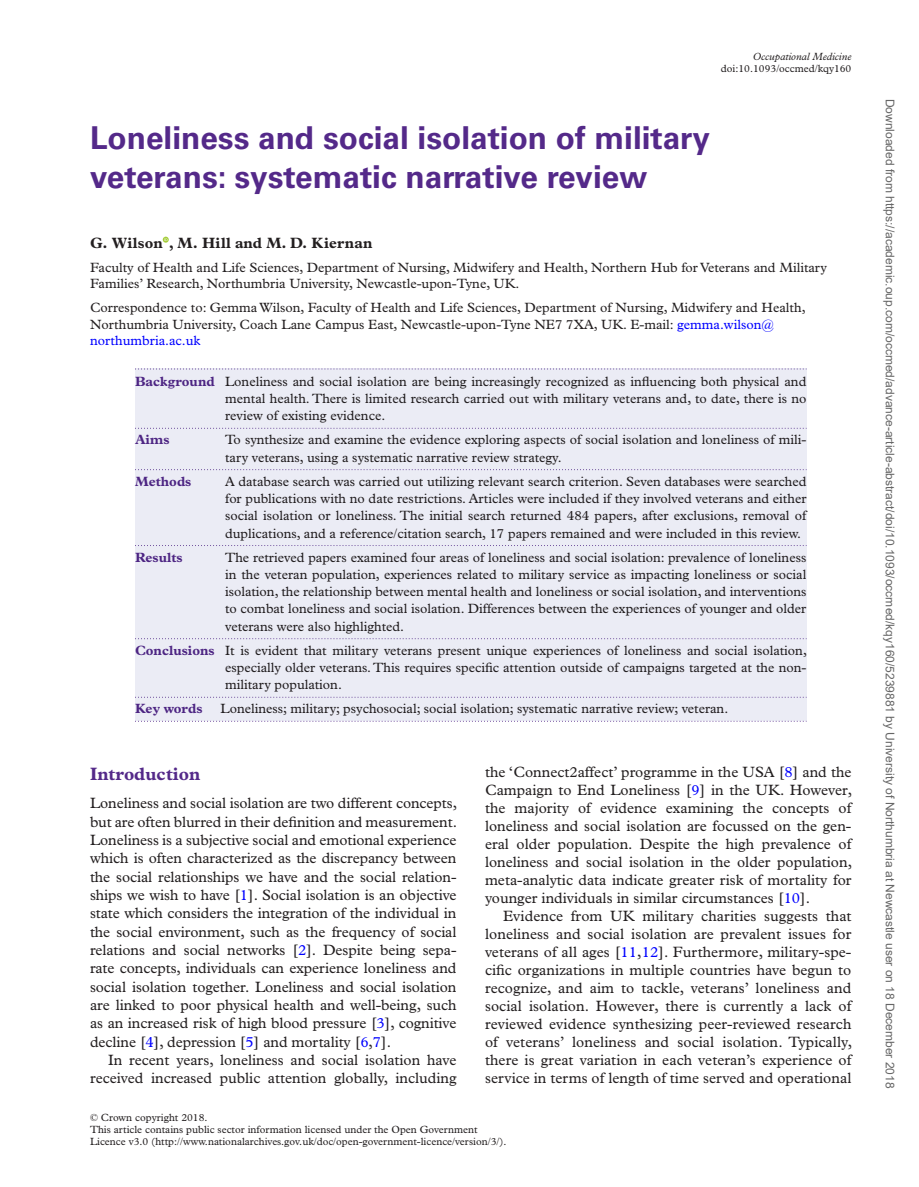
<style>
.page{position:relative;width:919px;height:1187px;background:#fff}
.page>*{position:absolute;margin:0;border:0;box-sizing:border-box;transform-origin:0 0}
.t1{font:700 31.5px/39px "Univers LT Std";color:#542989}
.t2{font:700 18px "Plantin Std";color:#542989}
.t3{font:15px/18px "Plantin Std";color:#231f20;text-align:justify}
.t4{font:700 15px "Plantin Std";letter-spacing:.015em;color:#231f20}
.t5{font:13.5px/17.2px "Plantin Std";color:#231f20;text-align:justify}
.t6{font:700 13.5px "Plantin Std";color:#542989}
.t7{font:12px "Arial";color:#666}
.t8{font:10.5px/12px "Plantin Std";color:#231f20}
.t9{font:italic 10.5px "Plantin Std";color:#231f20}
.s1{color:#00f}
.s2{font-weight:700;color:#542989}
</style>
<div class="page">
<svg style="left:135px;top:721px;width:671px;height:1px"></svg>
<svg style="left:163px;top:237px;width:6px;height:6px"></svg>
<div style="left:135px;top:368px;width:671px;height:353px;background:#ebecf5"></div>
<p class="t9" style="left:752px;top:51px;width:100px">Occupational Medicine</p>
<p class="t8" style="left:720px;top:63px;width:132px">doi:10.1093/occmed/kqy160</p>
<h1 class="t1" style="left:90px;top:118px;width:621px">Loneliness and social isolation of military veterans: systematic narrative review</h1>
<p class="t4" style="left:90px;top:234px;width:284px">G. Wilson , M. Hill and M. D. Kiernan</p>
<p class="t5" style="left:90px;top:259px;width:738px;line-height:16.5px">Faculty of Health and Life Sciences, Department of Nursing, Midwifery and Health, Northern Hub for Veterans and Military<br>Families’ Research, Northumbria University, Newcastle-upon-Tyne, UK.</p>
<p class="t5" style="left:90px;top:299px;width:717px;line-height:16.5px;text-align:left">Correspondence to: Gemma Wilson, Faculty of Health and Life Sciences, Department of Nursing, Midwifery and Health,<br>Northumbria University, Coach Lane Campus East, Newcastle-upon-Tyne NE7 7XA, UK. E-mail: <span class="s1">gemma.wilson@ northumbria.ac.uk</span></p>
<p class="t5" style="left:225px;top:373px;width:582px;text-indent:-90px"><span class="s2">Background</span> Loneliness and social isolation are being increasingly recognized as influencing both physical and mental health. There is limited research carried out with military veterans and, to date, there is no review of existing evidence.</p>
<p class="t6" style="left:135px;top:432px;width:36px">Aims</p>
<p class="t5" style="left:225px;top:431px;width:582px">To synthesize and examine the evidence exploring aspects of social isolation and loneliness of mili&shy;tary veterans, using a systematic narrative review strategy.</p>
<p class="t6" style="left:135px;top:473px;width:58px">Methods</p>
<p class="t5" style="left:225px;top:472px;width:582px">A database search was carried out utilizing relevant search criterion. Seven databases were searched for publications with no date restrictions. Articles were included if they involved veterans and either social isolation or loneliness. The initial search returned 484 papers, after exclusions, removal of duplications, and a reference/citation search, 17 papers remained and were included in this review.</p>
<p class="t6" style="left:135px;top:549px;width:49px">Results</p>
<p class="t5" style="left:225px;top:548px;width:582px">The retrieved papers examined four areas of loneliness and social isolation: prevalence of loneliness in the veteran population, experiences related to military service as impacting loneliness or social isolation, the relationship between mental health and loneliness or social isolation, and interventions to combat loneliness and social isolation. Differences between the experiences of younger and older veterans were also highlighted.</p>
<p class="t5" style="left:225px;top:641px;width:583px;text-indent:-90px"><span class="s2">Conclusions</span> It is evident that military veterans present unique experiences of loneliness and social isolation, especially older veterans. This requires specific attention outside of campaigns targeted at the non&shy;military population.</p>
<p class="t6" style="left:135px;top:700px;width:69px">Key words</p>
<p class="t5" style="left:220px;top:700px;width:509px">Loneliness; military; psychosocial; social isolation; systematic narrative review; veteran.</p>
<h2 class="t2" style="left:90px;top:762px;width:112px">Introduction</h2>
<p class="t3" style="left:90px;top:794px;width:368px">Loneliness and social isolation are two different concepts, but are often blurred in their definition and measurement.<br>Loneliness is a subjective social and emotional experience which is often characterized as the discrepancy between the social relationships we have and the social relation&shy;ships we wish to have [<span class="s1">1</span>]. Social isolation is an objective state which considers the integration of the individual in the social environment, such as the frequency of social relations and social networks [<span class="s1">2</span>]. Despite being sepa&shy;rate concepts, individuals can experience loneliness and social isolation together. Loneliness and social isolation are linked to poor physical health and well-being, such as an increased risk of high blood pressure [<span class="s1">3</span>], cognitive decline [<span class="s1">4</span>], depression [<span class="s1">5</span>] and mortality [<span class="s1">6</span>,<span class="s1">7</span>].</p>
<p class="t3" style="left:90px;top:1050px;width:368px;text-align:right">In recent years, loneliness and social isolation have received increased public attention globally, including</p>
<p class="t3" style="left:485px;top:762px;width:368px">the ‘Connect2affect’ programme in the USA [<span class="s1">8</span>] and the Campaign to End Loneliness [<span class="s1">9</span>] in the UK. However, the majority of evidence examining the concepts of loneliness and social isolation are focussed on the gen&shy;eral older population. Despite the high prevalence of loneliness and social isolation in the older population, meta-analytic data indicate greater risk of mortality for younger individuals in similar circumstances [<span class="s1">10</span>].</p>
<p class="t3" style="left:485px;top:906px;width:368px;text-indent:18px">Evidence from UK military charities suggests that loneliness and social isolation are prevalent issues for veterans of all ages [<span class="s1">11</span>,<span class="s1">12</span>]. Furthermore, military-spe&shy;cific organizations in multiple countries have begun to recognize, and aim to tackle, veterans’ loneliness and social isolation. However, there is currently a lack of reviewed evidence synthesizing peer-reviewed research of veterans’ loneliness and social isolation. Typically, there is great variation in each veteran’s experience of service in terms of length of time served and operational</p>
<p class="t8" style="left:90px;top:1111px;width:418px">© Crown copyright 2018.<br>This article contains public sector information licensed under the Open Government<br>Licence v3.0 (http://www.nationalarchives.gov.uk/doc/open-government-licence/version/3/).</p>
<p class="t7" style="left:894px;top:98px;width:991px;rotate:90deg">Downloaded from https://academic.oup.com/occmed/advance-article-abstract/doi/10.1093/occmed/kqy160/5239881 by University of Northumbria at Newcastle user on 18 December 2018</p>
</div>
